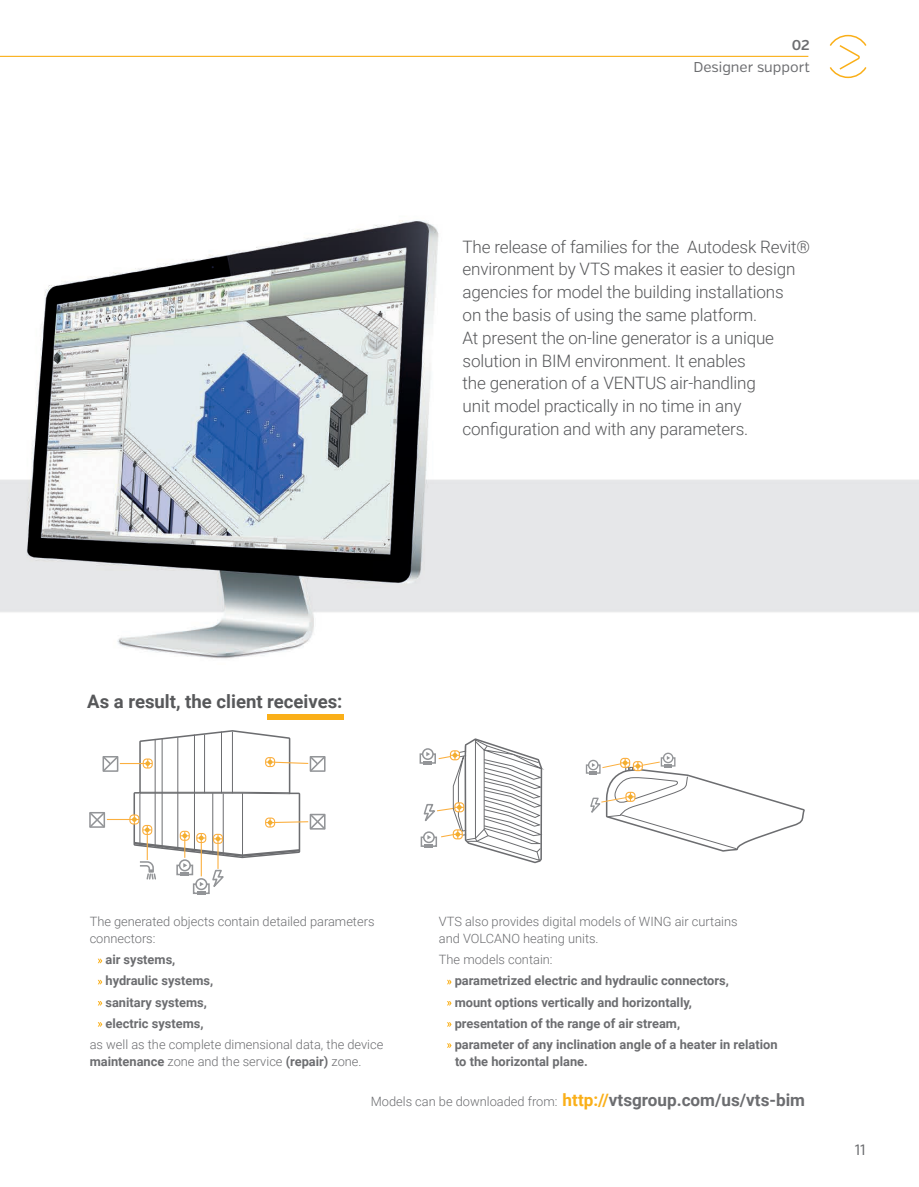
<style>
.page{position:relative;width:919px;height:1187px;background:#fff}
.page>*{position:absolute;margin:0;border:0;box-sizing:border-box;transform-origin:0 0}
.t1{font:700 18.6px "Roboto";color:#57585a}
.t2{font:300 17.1px/22.8px "Roboto";letter-spacing:-.01em;color:#57585a}
.t3{font:700 17.1px "Roboto";color:#6c6d70}
.t4{font:15px "Verb";color:#6c6d70}
.t5{font:14.25px "Verb";color:#6c6d70}
.t6{font:600 14.25px "Verb";color:#6c6d70}
.t7{font:300 12.9px/17.1px "Roboto";color:#6c6d70}
.t8{font:700 12.9px/17.1px "Roboto";color:#6c6d70}
.s1{color:#faaf18}
.s2{font-weight:700}
</style>
<div class="page">
<img style="left:0;top:220px;width:480px;height:439px">
<div style="left:663px;top:479px;width:255px;height:134px;background:#e6e7e9"></div>
<hr style="left:0;top:56px;width:808px;height:1px;background:#faaf18">
<svg style="left:829px;top:34px;width:38px;height:45px"></svg>
<div style="left:419px;top:753px;width:17px;height:10px;border:1px solid #939598"></div>
<svg style="left:421px;top:738px;width:122px;height:125px"></svg>
<svg style="left:89px;top:730px;width:237px;height:165px"></svg>
<div style="left:585px;top:764px;width:15px;height:9px;border:1px solid #939598"></div>
<div style="left:662px;top:752px;width:11px;height:11px;border:1px solid #939598;border-radius:50%"></div>
<svg style="left:588px;top:755px;width:216px;height:96px"></svg>
<svg style="left:98px;top:958px;width:4px;height:5px"></svg>
<svg style="left:98px;top:979px;width:4px;height:5px"></svg>
<svg style="left:98px;top:1001px;width:4px;height:4px"></svg>
<svg style="left:98px;top:1022px;width:4px;height:4px"></svg>
<svg style="left:447px;top:979px;width:4px;height:5px"></svg>
<svg style="left:447px;top:1001px;width:4px;height:4px"></svg>
<svg style="left:447px;top:1022px;width:4px;height:4px"></svg>
<svg style="left:447px;top:1043px;width:4px;height:4px"></svg>
<div style="left:267px;top:714px;width:76px;height:5px;background:#faaf18"></div>
<p class="t6" style="left:791px;top:36px;width:20px">02</p>
<p class="t5" style="left:693px;top:59px;width:118px">Designer support</p>
<p class="t2" style="left:462px;top:234px;width:349px">The release of families for the Autodesk Revit® environment by VTS makes it easier to design agencies for model the building installations<br>on the basis of using the same platform.<br>At present the on-line generator is a unique solution in BIM environment. It enables<br>the generation of a VENTUS air-handling<br>unit model practically in no time in any configuration and with any parameters.</p>
<p class="t1" style="left:87px;top:688px;width:257px">As a result, the client receives:</p>
<p class="t7" style="left:439px;top:912px;width:300px">VTS also provides digital models of WING air curtains and VOLCANO heating units.</p>
<p class="t7" style="left:439px;top:950px;width:115px">The models contain:</p>
<p class="t8" style="left:454px;top:971px;width:276px">parametrized electric and hydraulic connectors,</p>
<p class="t8" style="left:454px;top:992px;width:239px">mount options vertically and horizontally,</p>
<p class="t8" style="left:454px;top:1013px;width:227px">presentation of the range of air stream,</p>
<p class="t8" style="left:454px;top:1035px;width:324px">parameter of any inclination angle of a heater in relation to the horizontal plane.</p>
<p class="t7" style="left:371px;top:1092px;width:188px">Models can be downloaded from:</p>
<p class="t3" style="left:562px;top:1088px;width:244px"><span class="s1">http://</span>vtsgroup.com/us/vts-bim</p>
<p class="t7" style="left:90px;top:912px;width:286px">The generated objects contain detailed parameters connectors:</p>
<p class="t8" style="left:105px;top:950px;width:71px">air systems,</p>
<p class="t8" style="left:105px;top:971px;width:109px">hydraulic systems,</p>
<p class="t8" style="left:105px;top:992px;width:103px">sanitary systems,</p>
<p class="t8" style="left:105px;top:1013px;width:99px">electric systems,</p>
<p class="t7" style="left:90px;top:1035px;width:295px">as well as the complete dimensional data, the device <span class="s2">maintenance</span> zone and the service <span class="s2">(repair)</span> zone.</p>
<p class="t4" style="left:854px;top:1140px;width:12px">11</p>
</div>
